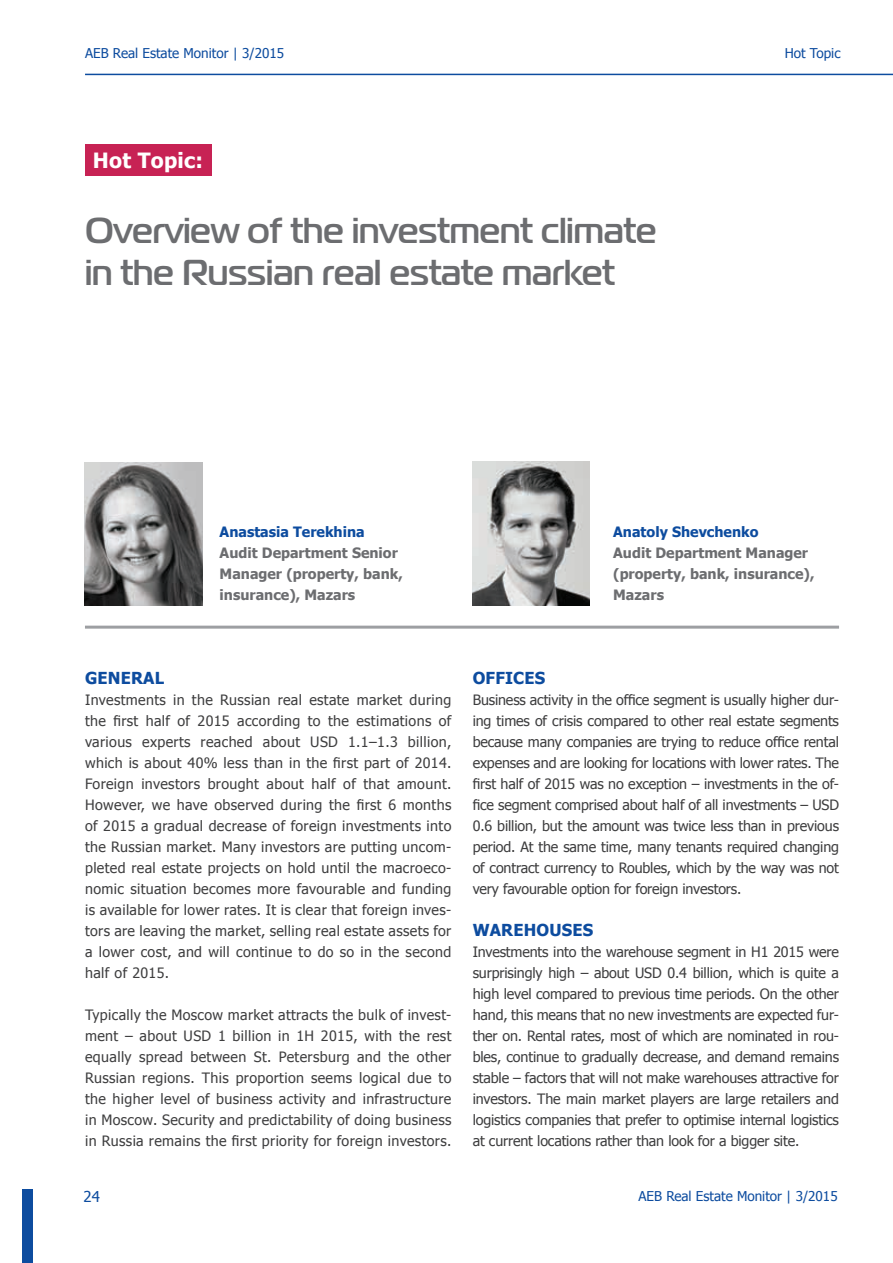
<style>
.page{position:relative;width:893px;height:1263px;background:#fff}
.page>*{position:absolute;margin:0;border:0;box-sizing:border-box;transform-origin:0 0}
.t1{font:700 36px/42px "Magistral C";color:#6c6d70}
.t2{font:700 21px "Tahoma";letter-spacing:.01em;color:#fff}
.t3{font:700 16.5px "Tahoma";letter-spacing:.01em;color:#0d4c9f}
.t4{font:15px "Tahoma";color:#0d4c9f}
.t5{font:14.25px/21px "Tahoma";letter-spacing:.005em;color:#3e3e3f;text-align:justify}
.t6{font:700 14.25px/21px "Tahoma";color:#6c6d70}
.t7{font:700 14.25px "Tahoma";color:#0d4c9f}
.t8{font:13.5px "Tahoma";color:#0d4c9f}
</style>
<div class="page">
<div style="left:23px;top:1189px;width:10px;height:74px;background:#0d4c9f"></div>
<hr style="left:85px;top:74px;width:808px;height:1px;background:#0d4c9f">
<div style="left:85px;top:145px;width:126px;height:31px;background:#c72254"></div>
<img style="left:472px;top:461px;width:118px;height:145px">
<hr style="left:85px;top:626px;width:754px;height:3px;background:#9d9fa2">
<img style="left:85px;top:462px;width:118px;height:144px">
<p class="t8" style="left:85px;top:44px;width:201px">AEB Real Estate Monitor | 3/2015</p>
<h2 class="t2" style="left:93px;top:146px;width:112px">Hot Topic:</h2>
<h1 class="t1" style="left:85px;top:208px;width:573px">Overview of the investment climate in the Russian real estate market</h1>
<p class="t8" style="left:785px;top:44px;width:57px">Hot Topic</p>
<p class="t7" style="left:220px;top:522px;width:147px">Anastasia Terekhina</p>
<p class="t6" style="left:220px;top:541px;width:185px">Audit Department Senior<br>Manager (property, bank, insurance), Mazars</p>
<p class="t7" style="left:613px;top:522px;width:147px">Anatoly Shevchenko</p>
<p class="t6" style="left:613px;top:541px;width:203px">Audit Department Manager (property, bank, insurance),<br>Mazars</p>
<p class="t3" style="left:85px;top:666px;width:81px">GENERAL</p>
<p class="t5" style="left:85px;top:689px;width:368px">Investments in the Russian real estate market during the first half of 2015 according to the estimations of various experts reached about USD 1.1–1.3 billion, which is about 40% less than in the first part of 2014.<br>Foreign investors brought about half of that amount.<br>However, we have observed during the first 6 months of 2015 a gradual decrease of foreign investments into the Russian market. Many investors are putting uncom&shy;pleted real estate projects on hold until the macroeco&shy;nomic situation becomes more favourable and funding is available for lower rates. It is clear that foreign inves&shy;tors are leaving the market, selling real estate assets for a lower cost, and will continue to do so in the second half of 2015.</p>
<p class="t5" style="left:85px;top:1004px;width:368px">Typically the Moscow market attracts the bulk of invest&shy;ment – about USD 1 billion in 1H 2015, with the rest equally spread between St. Petersburg and the other Russian regions. This proportion seems logical due to the higher level of business activity and infrastructure in Moscow. Security and predictability of doing business in Russia remains the first priority for foreign investors.</p>
<p class="t4" style="left:84px;top:1187px;width:18px">24</p>
<p class="t3" style="left:473px;top:666px;width:74px">OFFICES</p>
<p class="t5" style="left:473px;top:689px;width:368px">Business activity in the office segment is usually higher dur&shy;ing times of crisis compared to other real estate segments because many companies are trying to reduce office rental expenses and are looking for locations with lower rates. The first half of 2015 was no exception – investments in the of&shy;fice segment comprised about half of all investments – USD 0.6 billion, but the amount was twice less than in previous period. At the same time, many tenants required changing of contract currency to Roubles, which by the way was not very favourable option for foreign investors.</p>
<p class="t3" style="left:473px;top:918px;width:122px">WAREHOUSES</p>
<p class="t5" style="left:473px;top:941px;width:368px">Investments into the warehouse segment in H1 2015 were surprisingly high – about USD 0.4 billion, which is quite a high level compared to previous time periods. On the other hand, this means that no new investments are expected fur&shy;ther on. Rental rates, most of which are nominated in rou&shy;bles, continue to gradually decrease, and demand remains stable – factors that will not make warehouses attractive for investors. The main market players are large retailers and logistics companies that prefer to optimise internal logistics at current locations rather than look for a bigger site.</p>
<p class="t8" style="left:638px;top:1187px;width:201px">AEB Real Estate Monitor | 3/2015</p>
</div>
